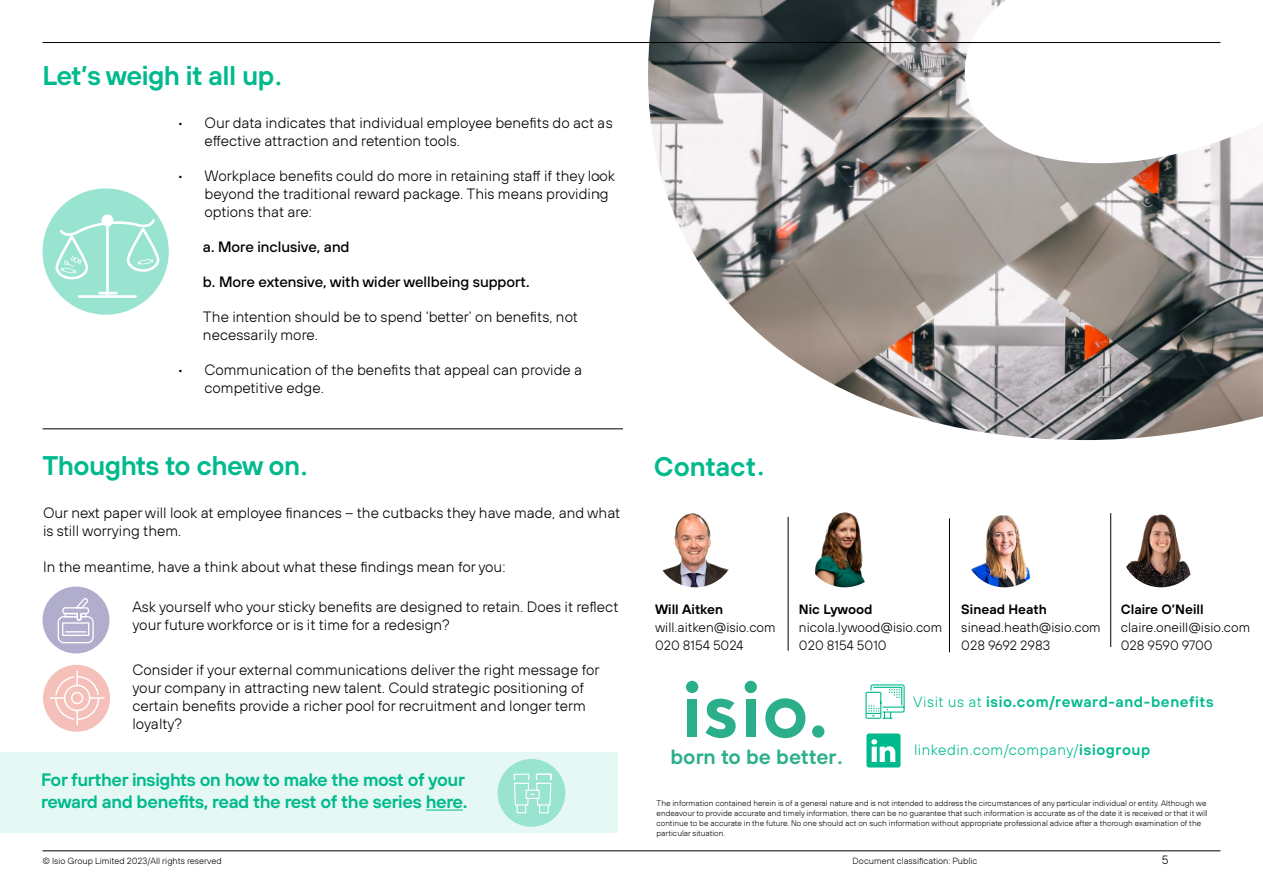
<style>
.page{position:relative;width:1263px;height:893px;background:#fff}
.page>*{position:absolute;margin:0;border:0;box-sizing:border-box;transform-origin:0 0}
.t1{font:600 27px "TT Hoves";letter-spacing:-.02em;color:#00ba8d}
.t2{font:600 27px "TT Hoves";color:#00ba8d}
.t3{font:600 20.55px "TT Hoves";color:#2baf8a}
.t4{font:600 18px/22.5px "TT Hoves";letter-spacing:-.02em;color:#00ba8d}
.t5{font:300 15px/18px "TT Hoves";color:#000}
.t6{font:500 15px "TT Hoves";color:#000}
.t7{font:600 15px "TT Hoves";letter-spacing:.04em;color:#00ba8d}
.t8{font:300 15px "TT Hoves";letter-spacing:.03em;color:#00ba8d}
.t9{font:300 13.5px/18px "TT Hoves";color:#000}
.t10{font:600 13.5px "TT Hoves";color:#000}
.t11{font:300 12px "TT Hoves";color:#000}
.t12{font:300 9px "TT Hoves";color:#000}
.t13{font:300 8.1px/9.8px "TT Hoves";color:#000}
.s1{font-family:"Trebuchet MS";font-weight:400}
.s2{font-weight:300}
.s3{font-weight:600}
</style>
<div class="page">
<hr style="left:43px;top:42px;width:1177px;height:1px;background:#000">
<hr style="left:43px;top:850px;width:1177px;height:1px;background:#000">
<hr style="left:43px;top:428px;width:580px;height:1px;background:#000">
<div style="left:43px;top:188px;width:126px;height:127px;background:#99e3d1;border-radius:50%"></div>
<div style="left:43px;top:665px;width:67px;height:67px;background:#f5c0ba;border-radius:50%"></div>
<div style="left:43px;top:587px;width:66px;height:66px;background:#b1aecd;border-radius:50%"></div>
<div style="left:623px;top:0;width:640px;height:446px;background:#fff"></div>
<img style="left:647px;top:0;width:616px;height:440px">
<div style="left:0;top:753px;width:617px;height:80px;background:#e6f8f3"></div>
<hr style="left:426px;top:810px;width:37px;height:1px;background:#00ba8d">
<div style="left:497px;top:759px;width:68px;height:68px;background:#99e3d1;border-radius:50%"></div>
<div style="left:517px;top:805px;width:9px;height:8px;border:1px solid #fff"></div>
<svg style="left:513px;top:773px;width:39px;height:33px"></svg>
<div style="left:539px;top:805px;width:10px;height:8px;border:1px solid #fff"></div>
<hr style="left:788px;top:517px;width:1px;height:134px;background:#000">
<hr style="left:949px;top:518px;width:1px;height:134px;background:#000">
<hr style="left:1110px;top:513px;width:1px;height:134px;background:#000">
<img style="left:662px;top:513px;width:67px;height:74px">
<img style="left:804px;top:507px;width:81px;height:80px;border-radius:40px">
<img style="left:964px;top:507px;width:81px;height:80px;border-radius:40px">
<img style="left:1126px;top:514px;width:65px;height:73px">
<svg style="left:865px;top:684px;width:40px;height:35px"></svg>
<svg style="left:866px;top:733px;width:34px;height:34px"></svg>
<div style="left:687px;top:699px;width:10px;height:38px;background:#2baf8a"></div>
<svg style="left:765px;top:698px;width:40px;height:40px"></svg>
<div style="left:812px;top:725px;width:12px;height:13px;background:#2baf8a;border-radius:50%"></div>
<div style="left:746px;top:699px;width:10px;height:38px;background:#2baf8a"></div>
<svg style="left:705px;top:699px;width:31px;height:39px"></svg>
<div style="left:745px;top:681px;width:12px;height:12px;background:#2baf8a;border-radius:50%"></div>
<div style="left:686px;top:681px;width:12px;height:12px;background:#2baf8a;border-radius:50%"></div>
<svg style="left:50px;top:671px;width:54px;height:54px"></svg>
<hr style="left:106px;top:223px;width:3px;height:74px;background:#fff">
<div style="left:102px;top:214px;width:11px;height:12px;border:3px solid #fff;border-radius:50%"></div>
<hr style="left:78px;top:295px;width:59px;height:3px;background:#fff">
<svg style="left:99px;top:292px;width:19px;height:2px"></svg>
<svg style="left:55px;top:217px;width:106px;height:64px"></svg>
<svg style="left:58px;top:598px;width:36px;height:45px"></svg>
<h1 class="t1" style="left:43px;top:58px;width:243px">Let’s weigh it all up<span class="s1">.</span></h1>
<p class="t5" style="left:204px;top:113px;width:410px;text-indent:-27px">• Our data indicates that individual employee benefits do act as effective attraction and retention tools.</p>
<p class="t5" style="left:204px;top:166px;width:412px;text-indent:-27px">• Workplace benefits could do more in retaining staff if they look beyond the traditional reward package. This means providing options that are:</p>
<p class="t6" style="left:203px;top:237px;width:148px">a. More inclusive, and</p>
<p class="t6" style="left:203px;top:272px;width:328px">b. More extensive, with wider wellbeing support.</p>
<p class="t5" style="left:203px;top:307px;width:376px">The intention should be to spend ‘better’ on benefits, not necessarily more.</p>
<p class="t5" style="left:204px;top:360px;width:379px;text-indent:-27px">• Communication of the benefits that appeal can provide a competitive edge.</p>
<h1 class="t1" style="left:43px;top:447px;width:268px">Thoughts to chew on<span class="s1">.</span></h1>
<p class="t5" style="left:43px;top:503px;width:579px">Our next paper will look at employee finances – the cutbacks they have made, and what is still worrying them.</p>
<p class="t5" style="left:43px;top:557px;width:464px">In the meantime, have a think about what these findings mean for you:</p>
<p class="t5" style="left:132px;top:597px;width:488px">Ask yourself who your sticky benefits are designed to retain. Does it reflect your future workforce or is it time for a redesign?</p>
<p class="t5" style="left:132px;top:660px;width:469px">Consider if your external communications deliver the right message for your company in attracting new talent. Could strategic positioning of certain benefits provide a richer pool for recruitment and longer term loyalty?</p>
<p class="t4" style="left:41px;top:768px;width:428px">For further insights on how to make the most of your reward and benefits, read the rest of the series here.</p>
<h1 class="t2" style="left:654px;top:449px;width:114px">Contact<span class="s1">.</span></h1>
<p class="t10" style="left:655px;top:600px;width:70px">Will Aitken</p>
<p class="t9" style="left:655px;top:618px;width:122px">will.aitken@isio.com<br>020 8154 5024</p>
<p class="t10" style="left:799px;top:600px;width:75px">Nic Lywood</p>
<p class="t9" style="left:799px;top:618px;width:145px">nicola.lywood@isio.com<br>020 8154 5010</p>
<p class="t10" style="left:961px;top:600px;width:87px">Sinead Heath</p>
<p class="t9" style="left:961px;top:618px;width:141px">sinead.heath@isio.com<br>028 9692 2983</p>
<p class="t10" style="left:1121px;top:600px;width:84px">Claire O’Neill</p>
<p class="t9" style="left:1121px;top:618px;width:131px">claire.oneill@isio.com<br>028 9590 9700</p>
<h2 class="t3" style="left:670px;top:743px;width:175px">born to be better<span class="s1">.</span></h2>
<p class="t7" style="left:913px;top:692px;width:302px"><span class="s2">Visit us at</span> isio.com/reward-and-benefits</p>
<p class="t8" style="left:914px;top:740px;width:238px">linkedin.com/company/<span class="s3">isiogroup</span></p>
<p class="t13" style="left:656px;top:798px;width:553px">The information contained herein is of a general nature and is not intended to address the circumstances of any particular individual or entity. Although we endeavour to provide accurate and timely information, there can be no guarantee that such information is accurate as of the date it is received or that it will continue to be accurate in the future. No one should act on such information without appropriate professional advice after a thorough examination of the particular situation.</p>
<p class="t12" style="left:43px;top:855px;width:181px">© Isio Group Limited 2023/All rights reserved</p>
<p class="t12" style="left:853px;top:855px;width:126px">Document classification: Public</p>
<p class="t11" style="left:1162px;top:852px;width:8px">5</p>
</div>
